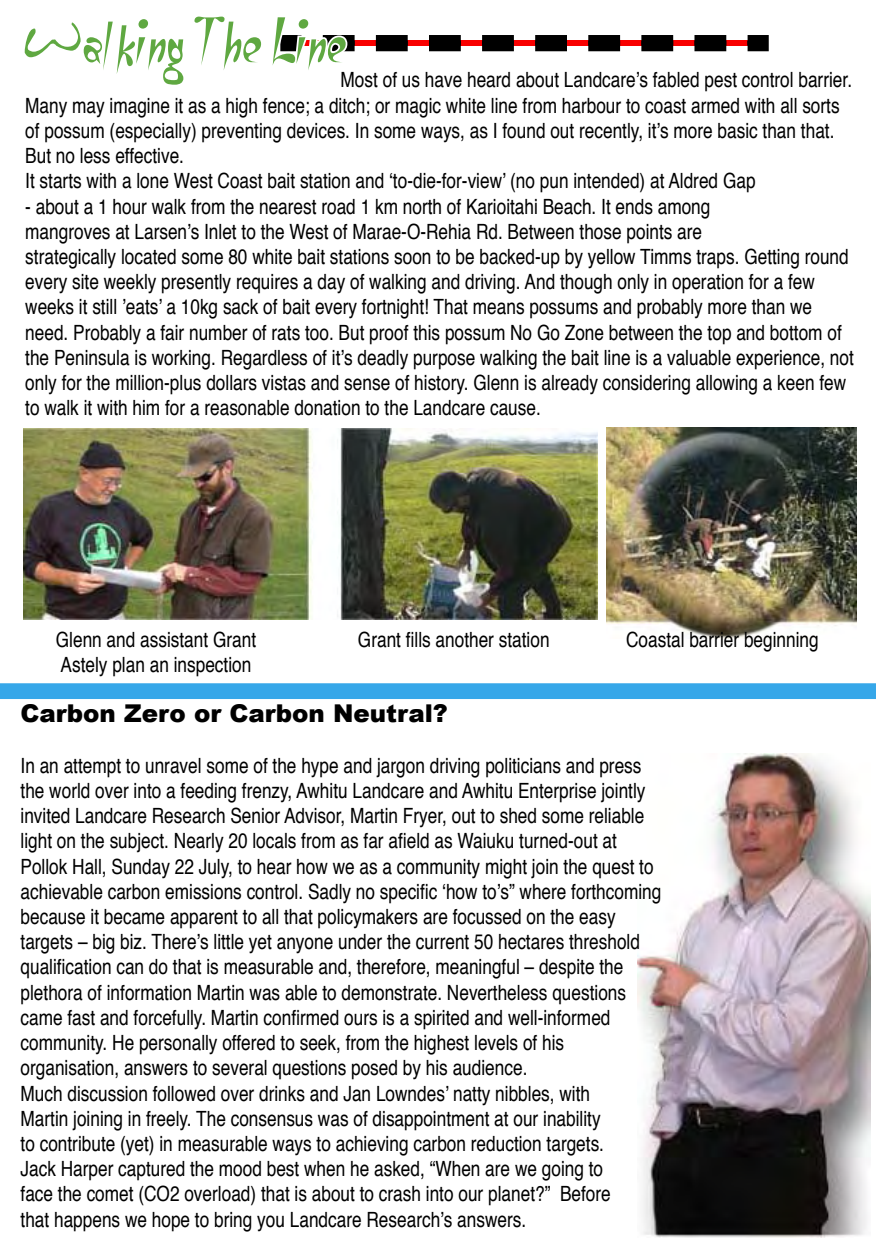
<style>
.page{position:relative;width:876px;height:1243px;background:#fff}
.page>*{position:absolute;margin:0;border:0;box-sizing:border-box;transform-origin:0 0}
.t1{font:77px "Eye Rhyme";color:#5fa841}
.t2{font:900 24.5px "Arial";color:#000}
.t3{font:condensed 21px/25.2px "Helvetica";color:#000}
.s1{font-family:"Inkburrow"}
</style>
<div class="page">
<img style="left:606px;top:430px;width:249px;height:208px">
<svg style="left:23px;top:35px;width:833px;height:395px"></svg>
<img style="left:24px;top:428px;width:573px;height:192px">
<img style="left:637px;top:753px;width:232px;height:483px">
<div style="left:0;top:683px;width:875px;height:16px;background:#36a7e9"></div>
<h1 class="t1" style="left:25px;top:2px;width:322px"><span class="s1">W</span>alking The Line</h1>
<p class="t3" style="left:25px;top:67px;width:827px;text-indent:315px">Most of us have heard about Landcare’s fabled pest control barrier.<br>Many may imagine it as a high fence; a ditch; or magic white line from harbour to coast armed with all sorts of possum (especially) preventing devices. In some ways, as I found out recently, it’s more basic than that.<br>But no less effective.<br>It starts with a lone West Coast bait station and ‘to-die-for-view’ (no pun intended) at Aldred Gap</p>
<p class="t3" style="left:25px;top:193px;width:829px">- about a 1 hour walk from the nearest road 1 km north of Karioitahi Beach. It ends among<br>mangroves at Larsen’s Inlet to the West of Marae-O-Rehia Rd. Between those points are<br>strategically located some 80 white bait stations soon to be backed-up by yellow Timms traps. Getting round every site weekly presently requires a day of walking and driving. And though only in operation for a few weeks it still ’eats’ a 10kg sack of bait every fortnight! That means possums and probably more than we need. Probably a fair number of rats too. But proof this possum No Go Zone between the top and bottom of the Peninsula is working. Regardless of it’s deadly purpose walking the bait line is a valuable experience, not only for the million-plus dollars vistas and sense of history. Glenn is already considering allowing a keen few to walk it with him for a reasonable donation to the Landcare cause.</p>
<p class="t3" style="left:56px;top:626px;width:202px">Glenn and assistant Grant<br>Astely plan an inspection</p>
<p class="t3" style="left:358px;top:626px;width:193px">Grant fills another station</p>
<p class="t3" style="left:625px;top:626px;width:194px">Coastal barrier beginning</p>
<p class="t2" style="left:21px;top:700px;width:428px">Carbon Zero or Carbon Neutral?</p>
<p class="t3" style="left:21px;top:752px;width:642px">In an attempt to unravel some of the hype and jargon driving politicians and press the world over into a feeding frenzy, Awhitu Landcare and Awhitu Enterprise jointly invited Landcare Research Senior Advisor, Martin Fryer, out to shed some reliable light on the subject. Nearly 20 locals from as far afield as Waiuku turned-out at Pollok Hall, Sunday 22 July, to hear how we as a community might join the quest to achievable carbon emissions control. Sadly no specific ‘how to’s” where forthcoming because it became apparent to all that policymakers are focussed on the easy targets – big biz. There’s little yet anyone under the current 50 hectares threshold qualification can do that is measurable and, therefore, meaningful – despite the plethora of information Martin was able to demonstrate. Nevertheless questions came fast and forcefully. Martin confirmed ours is a spirited and well-informed community. He personally offered to seek, from the highest levels of his organisation, answers to several questions posed by his audience.<br>Much discussion followed over drinks and Jan Lowndes’ natty nibbles, with<br>Martin joining in freely. The consensus was of disappointment at our inability<br>to contribute (yet) in measurable ways to achieving carbon reduction targets.<br>Jack Harper captured the mood best when he asked, “When are we going to<br>face the comet (CO2 overload) that is about to crash into our planet?” Before<br>that happens we hope to bring you Landcare Research’s answers.</p>
</div>
